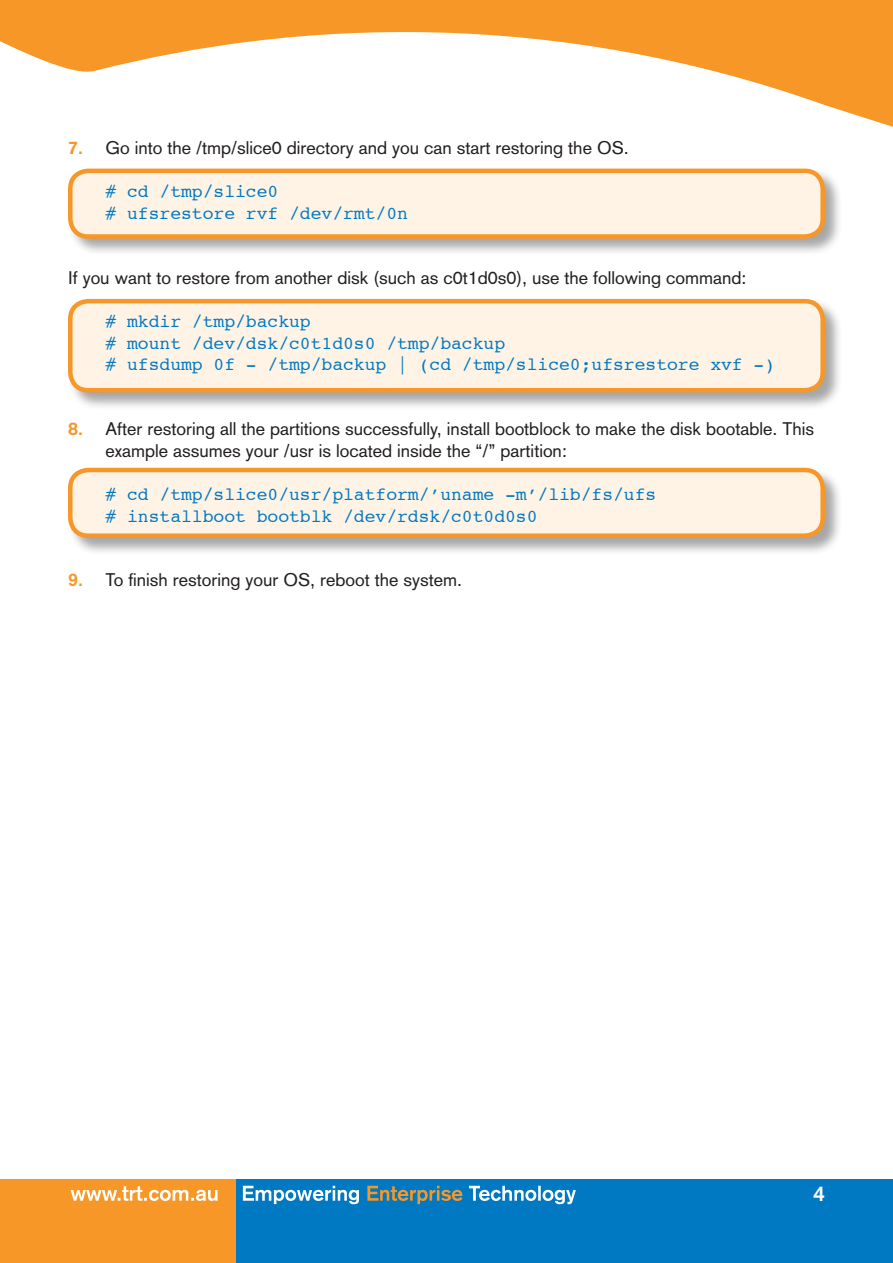
<style>
.page{position:relative;width:893px;height:1263px;background:#fff}
.page>*{position:absolute;margin:0;border:0;box-sizing:border-box;transform-origin:0 0}
.t1{font:700 21px "Akzidenz Grotesk";color:#fff}
.t2{font:18px/21.6px "Akzidenz Grotesk";color:#231f20}
.t3{font:18px/21.6px "Courier";color:#0079c2}
.s1{font-weight:700;color:#f79727}
</style>
<div class="page">
<div style="left:0;top:1179px;width:893px;height:84px;background:#0079c2"></div>
<div style="left:0;top:1179px;width:236px;height:84px;background:#f79727"></div>
<svg style="left:0;top:1px;width:893px;height:126px"></svg>
<svg style="left:71px;top:1186px;width:147px;height:15px"></svg>
<svg style="left:243px;top:1186px;width:116px;height:18px"></svg>
<svg style="left:367px;top:1186px;width:95px;height:18px"></svg>
<svg style="left:469px;top:1186px;width:107px;height:18px"></svg>
<div style="left:67px;top:168px;width:775px;height:88px;background:#231f20;opacity:.4"></div>
<div style="left:70px;top:171px;width:753px;height:65px;background:#fef3e5;border-radius:18px"></div>
<div style="left:68px;top:169px;width:757px;height:70px;border:4px solid #f79727;border-radius:18px"></div>
<div style="left:67px;top:467px;width:775px;height:88px;background:#231f20;opacity:.4"></div>
<div style="left:70px;top:470px;width:753px;height:66px;background:#fef3e5;border-radius:18px"></div>
<div style="left:68px;top:468px;width:757px;height:70px;border:4px solid #f79727;border-radius:18px"></div>
<div style="left:67px;top:298px;width:775px;height:112px;background:#231f20;opacity:.4"></div>
<div style="left:70px;top:301px;width:753px;height:89px;background:#fef3e5;border-radius:18px"></div>
<div style="left:68px;top:299px;width:757px;height:93px;border:4px solid #f79727;border-radius:18px"></div>
<p class="t2" style="left:68px;top:137px;width:562px"><span class="s1">7.</span> Go into the /tmp/slice0 directory and you can start restoring the OS.</p>
<p class="t3" style="left:106px;top:181px;width:304px"># cd /tmp/slice0<br># ufsrestore rvf /dev/rmt/0n</p>
<p class="t2" style="left:68px;top:267px;width:680px">If you want to restore from another disk (such as c0t1d0s0), use the following command:</p>
<p class="t3" style="left:106px;top:310px;width:671px"># mkdir /tmp/backup<br># mount /dev/dsk/c0t1d0s0 /tmp/backup<br># ufsdump 0f - /tmp/backup | (cd /tmp/slice0;ufsrestore xvf -)</p>
<p class="t2" style="left:106px;top:418px;width:710px;text-indent:-37px"><span class="s1">8.</span> After restoring all the partitions successfully, install bootblock to make the disk bootable. This example assumes your /usr is located inside the “/” partition:</p>
<p class="t3" style="left:106px;top:483px;width:552px"># cd /tmp/slice0/usr/platform/’uname -m’/lib/fs/ufs # installboot bootblk /dev/rdsk/c0t0d0s0</p>
<p class="t2" style="left:68px;top:569px;width:396px"><span class="s1">9.</span> To finish restoring your OS, reboot the system.</p>
<p class="t1" style="left:813px;top:1181px;width:13px">4</p>
</div>
